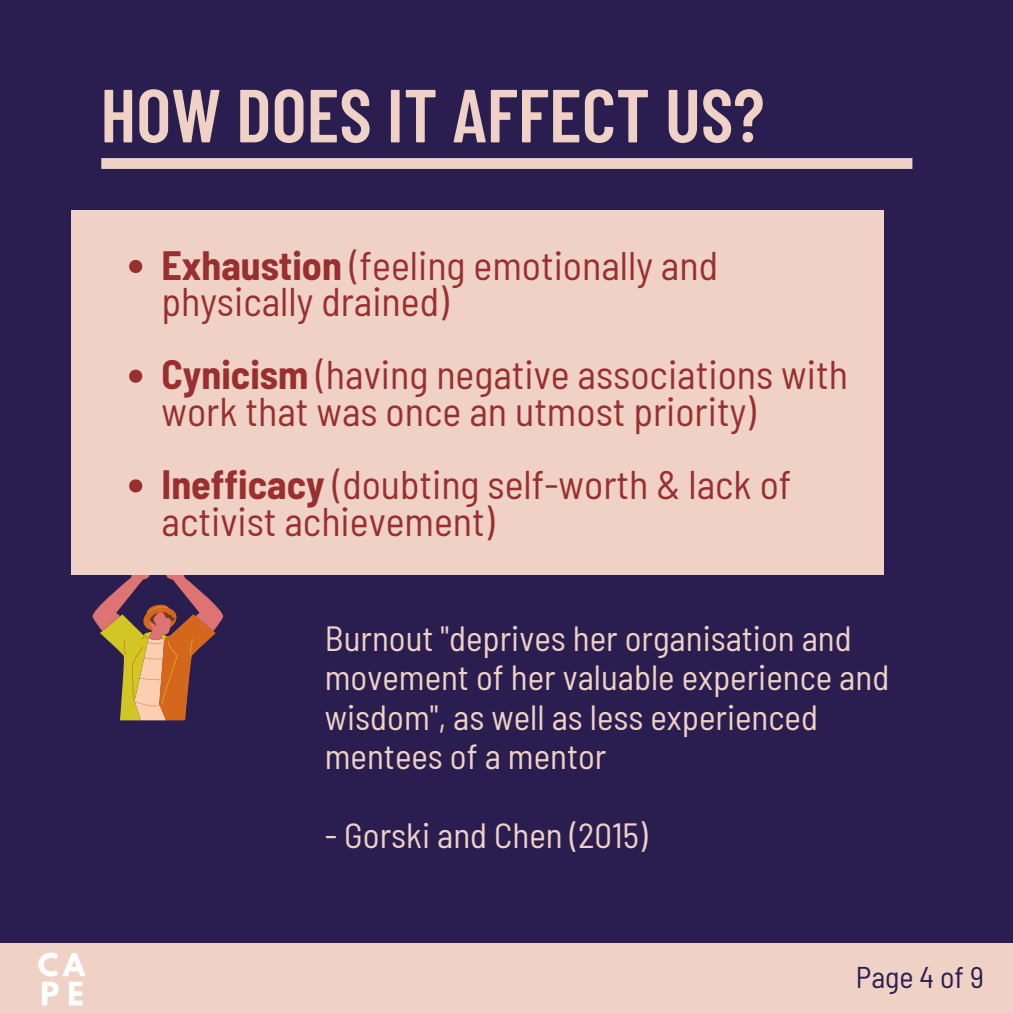
<style>
.page{position:relative;width:1013px;height:1013px;background:#fff}
.page>*{position:absolute;margin:0;border:0;box-sizing:border-box;transform-origin:0 0}
.t1{font:600 75px "Barlow Condensed";color:#efd2c5}
.t2{font:semi-condensed 40px/36.5px "Barlow";color:#992f2f}
.t3{font:semi-condensed 35px/39.4px "Barlow";color:#efd2c5}
.t4{font:semi-condensed 30px "Barlow";color:#2a1e50}
.s1{font-weight:700}
</style>
<div class="page">
<div style="left:0;top:0;width:1012px;height:1012px;background:#2a1e50"></div>
<div style="left:0;top:943px;width:1012px;height:69px;background:#efd2c5"></div>
<img style="left:38px;top:952px;width:48px;height:54px">
<svg style="left:90px;top:574px;width:135px;height:146px"></svg>
<div style="left:71px;top:210px;width:813px;height:364px;background:#efd2c5"></div>
<svg style="left:129px;top:260px;width:13px;height:13px"></svg>
<svg style="left:129px;top:369px;width:13px;height:14px"></svg>
<svg style="left:129px;top:479px;width:13px;height:13px"></svg>
<svg style="left:101px;top:158px;width:811px;height:11px;background:#ebcfc3"></svg>
<h1 class="t1" style="left:100px;top:67px;width:665px">HOW DOES IT AFFECT US?</h1>
<p class="t2" style="left:161px;top:245px;width:558px"><span class="s1">Exhaustion</span> (feeling emotionally and physically drained)</p>
<p class="t2" style="left:161px;top:355px;width:688px"><span class="s1">Cynicism</span> (having negative associations with work that was once an utmost priority)</p>
<p class="t2" style="left:161px;top:465px;width:631px"><span class="s1">Inefficacy</span> (doubting self-worth &amp; lack of activist achievement)</p>
<p class="t3" style="left:325px;top:617px;width:566px">Burnout "deprives her organisation and movement of her valuable experience and wisdom", as well as less experienced mentees of a mentor</p>
<p class="t3" style="left:325px;top:814px;width:324px">- Gorski and Chen (2015)</p>
<p class="t4" style="left:855px;top:957px;width:129px">Page 4 of 9</p>
</div>
